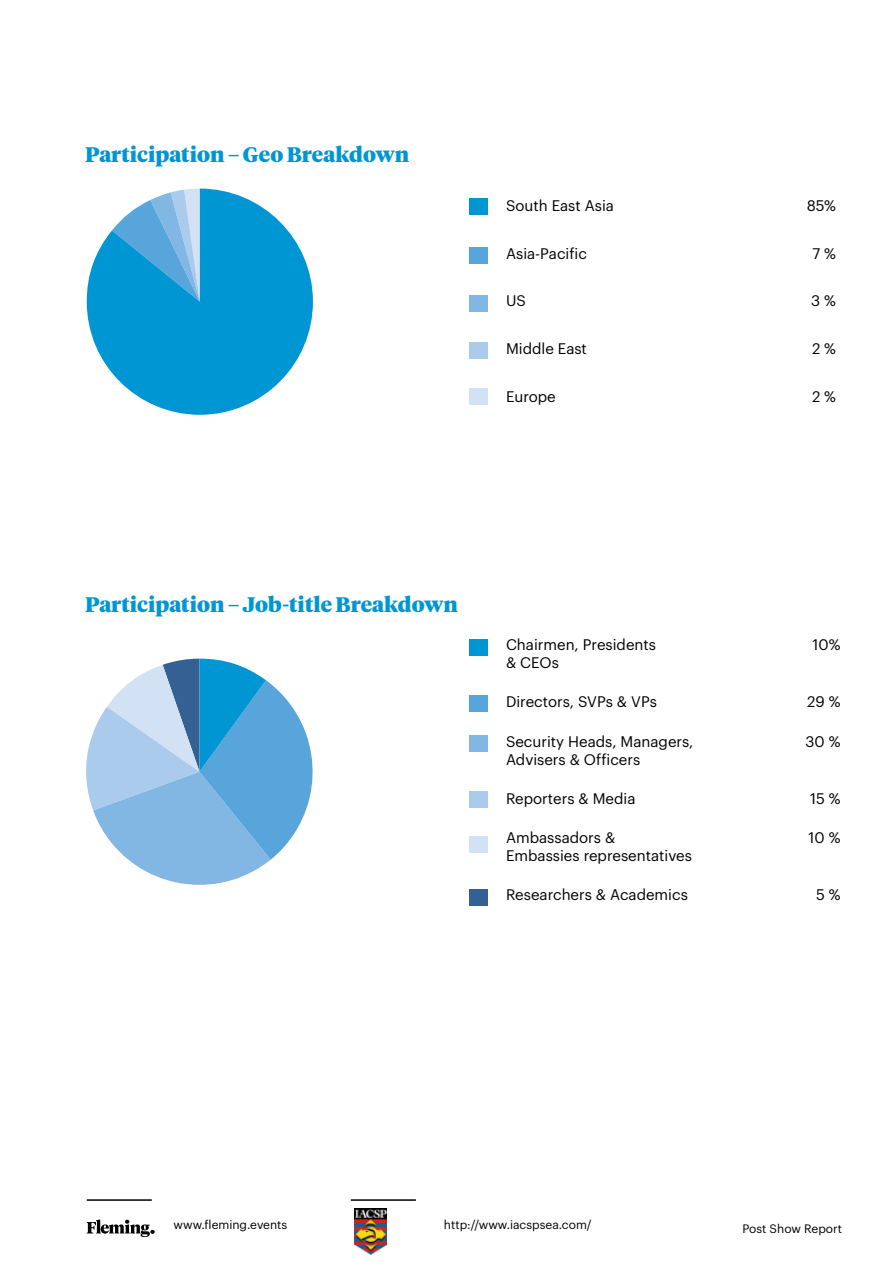
<style>
.page{position:relative;width:893px;height:1263px;background:#fff}
.page>*{position:absolute;margin:0;border:0;box-sizing:border-box;transform-origin:0 0}
.t1{font:900 21px "Tiempos Headline";color:#0096d4}
.t2{font:15px "Graphik";color:#000}
.t3{font:12px "Graphik";color:#000}
</style>
<div class="page">
<svg style="left:87px;top:1219px;width:68px;height:18px"></svg>
<hr style="left:87px;top:1199px;width:65px;height:2px;background:#000">
<hr style="left:351px;top:1199px;width:65px;height:2px;background:#000">
<img style="left:355px;top:1209px;width:32px;height:45px">
<div style="left:469px;top:199px;width:19px;height:16px;background:#0096d4"></div>
<div style="left:469px;top:248px;width:19px;height:16px;background:#57a5db"></div>
<div style="left:469px;top:296px;width:19px;height:16px;background:#82b7e3"></div>
<div style="left:469px;top:342px;width:19px;height:16px;background:#aacbeb"></div>
<div style="left:469px;top:389px;width:19px;height:16px;background:#d2e2f4"></div>
<div style="left:469px;top:639px;width:19px;height:17px;background:#0096d4"></div>
<div style="left:469px;top:696px;width:19px;height:16px;background:#57a5db"></div>
<div style="left:469px;top:735px;width:19px;height:17px;background:#82b7e3"></div>
<div style="left:469px;top:792px;width:19px;height:16px;background:#aacbeb"></div>
<div style="left:469px;top:836px;width:19px;height:16px;background:#d2e2f4"></div>
<div style="left:469px;top:889px;width:19px;height:17px;background:#346094"></div>
<svg style="left:87px;top:189px;width:226px;height:226px;fill:#0096d4"></svg>
<svg style="left:86px;top:659px;width:227px;height:226px"></svg>
<h1 class="t1" style="left:85px;top:140px;width:326px">Participation – Geo Breakdown</h1>
<p class="t2" style="left:506px;top:194px;width:109px">South East Asia</p>
<p class="t2" style="left:807px;top:194px;width:31px">85%</p>
<p class="t2" style="left:506px;top:242px;width:82px">Asia-Pacific</p>
<p class="t2" style="left:812px;top:242px;width:25px">7 %</p>
<p class="t2" style="left:506px;top:290px;width:21px">US</p>
<p class="t2" style="left:811px;top:290px;width:26px">3 %</p>
<p class="t2" style="left:506px;top:337px;width:82px">Middle East</p>
<p class="t2" style="left:812px;top:337px;width:26px">2 %</p>
<p class="t2" style="left:506px;top:385px;width:51px">Europe</p>
<p class="t2" style="left:812px;top:385px;width:26px">2 %</p>
<h1 class="t1" style="left:85px;top:590px;width:374px">Participation – Job-title Breakdown</h1>
<p class="t2" style="left:506px;top:633px;width:151px">Chairmen, Presidents</p>
<p class="t2" style="left:813px;top:633px;width:29px">10%</p>
<p class="t2" style="left:506px;top:651px;width:54px">&amp; CEOs</p>
<p class="t2" style="left:506px;top:690px;width:152px">Directors, SVPs &amp; VPs</p>
<p class="t2" style="left:807px;top:690px;width:35px">29 %</p>
<p class="t2" style="left:506px;top:730px;width:189px">Security Heads, Managers,</p>
<p class="t2" style="left:805px;top:730px;width:37px">30 %</p>
<p class="t2" style="left:506px;top:748px;width:136px">Advisers &amp; Officers</p>
<p class="t2" style="left:506px;top:787px;width:131px">Reporters &amp; Media</p>
<p class="t2" style="left:810px;top:787px;width:32px">15 %</p>
<p class="t2" style="left:506px;top:826px;width:111px">Ambassadors &amp;</p>
<p class="t2" style="left:809px;top:826px;width:33px">10 %</p>
<p class="t2" style="left:506px;top:844px;width:187px">Embassies representatives</p>
<p class="t2" style="left:506px;top:883px;width:183px">Researchers &amp; Academics</p>
<p class="t2" style="left:816px;top:883px;width:26px">5 %</p>
<p class="t3" style="left:173px;top:1216px;width:115px">www.fleming.events</p>
<p class="t3" style="left:444px;top:1216px;width:149px">http://www.iacspsea.com/</p>
<p class="t3" style="left:742px;top:1220px;width:101px">Post Show Report</p>
</div>
